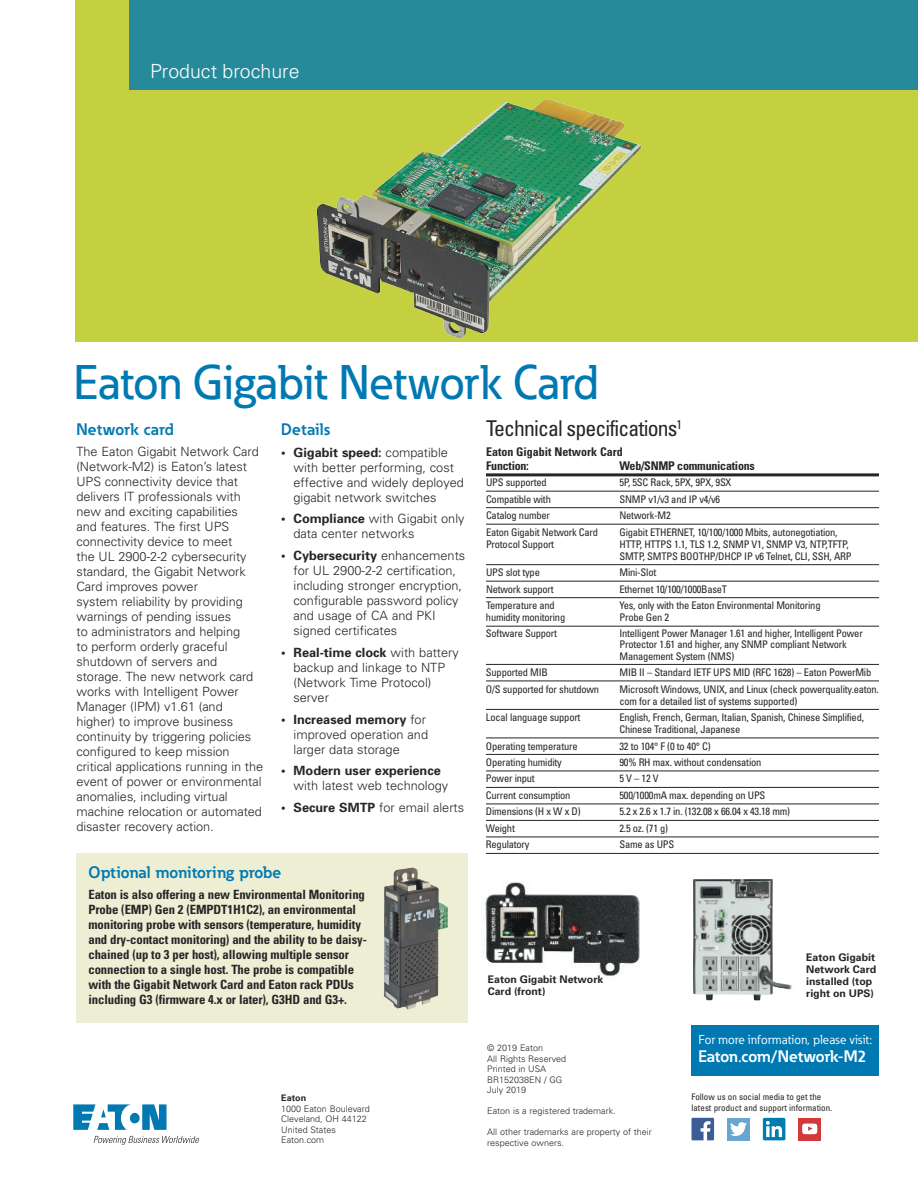
<style>
.page{position:relative;width:918px;height:1188px;background:#fff}
.page>*{position:absolute;margin:0;border:0;box-sizing:border-box;transform-origin:0 0}
.t1{font:500 48px "Eaton";color:#0079b3}
.t2{font:condensed 21.75px "Univers";letter-spacing:-.04em;color:#262527}
.t3{font:300 19.5px "Univers";color:#fff}
.t4{font:700 16.5px "Eaton";color:#0079b3}
.t5{font:700 16.5px "Eaton";letter-spacing:-.01em;color:#fff}
.t6{font:300 12.75px/15px "Univers";letter-spacing:-.005em;color:#262527}
.t7{font:700 condensed 12.75px/15px "Univers";letter-spacing:-.01em;color:#262527}
.t8{font:12.75px "Eaton";letter-spacing:.01em;color:#fff}
.t9{font:700 12.75px "Univers";color:#262527}
.t10{font:700 condensed 12px/13.5px "Univers";color:#262527}
.t11{font:700 condensed 12px "Univers";letter-spacing:-.02em;color:#262527}
.t12{font:condensed 10.5px/12px "Univers";letter-spacing:-.02em;color:#262527}
.t13{font:700 10.5px/12px "Univers";color:#262527}
.t14{font:300 9px/10.5px "Univers";color:#262527}
.t15{font:condensed 9px/10.5px "Univers";color:#262527}
.t16{font:700 9px "Univers";color:#262527}
.s1{font-weight:700}
</style>
<div class="page">
<div style="left:75px;top:0;width:843px;height:341px;background:#c4d03f"></div>
<img style="left:316px;top:99px;width:326px;height:240px">
<img style="left:693px;top:879px;width:99px;height:122px">
<img style="left:484px;top:882px;width:156px;height:94px">
<svg style="left:73px;top:1104px;width:94px;height:26px"></svg>
<svg style="left:94px;top:1136px;width:105px;height:9px"></svg>
<div style="left:799px;top:1118px;width:22px;height:22px;background:#d3383b"></div>
<div style="left:727px;top:1118px;width:23px;height:22px;background:#67a6ce"></div>
<svg style="left:692px;top:1118px;width:22px;height:22px"></svg>
<svg style="left:730px;top:1122px;width:17px;height:14px"></svg>
<div style="left:763px;top:1118px;width:22px;height:22px;background:#007daf;border-radius:2px"></div>
<svg style="left:766px;top:1121px;width:16px;height:16px"></svg>
<svg style="left:802px;top:1124px;width:15px;height:10px"></svg>
<div style="left:76px;top:853px;width:392px;height:170px;background:#edeed4"></div>
<img style="left:384px;top:868px;width:64px;height:141px">
<hr style="left:486px;top:473px;width:393px;height:3px;background:#262527">
<hr style="left:486px;top:491px;width:393px;height:1px;background:#262527">
<hr style="left:486px;top:507px;width:393px;height:1px;background:#262527">
<hr style="left:486px;top:524px;width:393px;height:1px;background:#262527">
<hr style="left:486px;top:564px;width:393px;height:1px;background:#262527">
<hr style="left:486px;top:581px;width:393px;height:1px;background:#262527">
<hr style="left:486px;top:597px;width:393px;height:1px;background:#262527">
<hr style="left:486px;top:626px;width:393px;height:1px;background:#262527">
<hr style="left:486px;top:664px;width:393px;height:1px;background:#262527">
<hr style="left:486px;top:681px;width:393px;height:1px;background:#262527">
<hr style="left:486px;top:709px;width:393px;height:1px;background:#262527">
<hr style="left:486px;top:738px;width:393px;height:1px;background:#262527">
<hr style="left:486px;top:754px;width:393px;height:1px;background:#262527">
<hr style="left:486px;top:771px;width:393px;height:1px;background:#262527">
<hr style="left:486px;top:787px;width:393px;height:1px;background:#262527">
<hr style="left:486px;top:804px;width:393px;height:1px;background:#262527">
<hr style="left:486px;top:820px;width:393px;height:1px;background:#262527">
<hr style="left:486px;top:837px;width:393px;height:1px;background:#262527">
<hr style="left:486px;top:853px;width:393px;height:1px;background:#262527">
<div style="left:692px;top:1025px;width:187px;height:51px;background:#0079b3"></div>
<div style="left:129px;top:0;width:789px;height:90px;background:#278a9b"></div>
<h3 class="t3" style="left:150px;top:59px;width:151px">Product brochure</h3>
<h1 class="t1" style="left:74px;top:353px;width:527px">Eaton Gigabit Network Card</h1>
<p class="t4" style="left:76px;top:419px;width:99px">Network card</p>
<p class="t6" style="left:76px;top:444px;width:188px">The Eaton Gigabit Network Card (Network-M2) is Eaton’s latest<br>UPS connectivity device that delivers IT professionals with new and exciting capabilities<br>and features. The first UPS connectivity device to meet<br>the UL 2900-2-2 cybersecurity standard, the Gigabit Network<br>Card improves power<br>system reliability by providing warnings of pending issues<br>to administrators and helping<br>to perform orderly graceful shutdown of servers and storage. The new network card works with Intelligent Power<br>Manager (IPM) v1.61 (and higher) to improve business continuity by triggering policies configured to keep mission critical applications running in the event of power or environmental anomalies, including virtual machine relocation or automated disaster recovery action.</p>
<h2 class="t2" style="left:486px;top:415px;width:198px">Technical specifications<sup>1</sup></h2>
<p class="t10" style="left:486px;top:445px;width:138px">Eaton Gigabit Network Card<br>Function:</p>
<p class="t4" style="left:281px;top:419px;width:51px">Details</p>
<p class="t6" style="left:294px;top:445px;width:172px;text-indent:-12px"><span class="s1">• Gigabit speed:</span> compatible with better performing, cost effective and widely deployed gigabit network switches</p>
<p class="t6" style="left:294px;top:511px;width:173px;text-indent:-12px"><span class="s1">• Compliance</span> with Gigabit only data center networks</p>
<p class="t6" style="left:294px;top:548px;width:173px;text-indent:-12px"><span class="s1">• Cybersecurity</span> enhancements for UL 2900-2-2 certification, including stronger encryption, configurable password policy and usage of CA and PKI signed certificates</p>
<p class="t6" style="left:294px;top:645px;width:167px;text-indent:-12px"><span class="s1">• Real-time clock</span> with battery backup and linkage to NTP (Network Time Protocol) server</p>
<p class="t6" style="left:294px;top:712px;width:136px;text-indent:-12px"><span class="s1">• Increased memory</span> for improved operation and larger data storage</p>
<p class="t9" style="left:281px;top:763px;width:161px">• Modern user experience</p>
<p class="t6" style="left:294px;top:778px;width:156px">with latest web technology</p>
<p class="t6" style="left:281px;top:800px;width:185px"><span class="s1">• Secure SMTP</span> for email alerts</p>
<p class="t11" style="left:620px;top:458px;width:137px">Web/SNMP communications</p>
<p class="t12" style="left:486px;top:476px;width:62px">UPS supported</p>
<p class="t12" style="left:619px;top:476px;width:114px">5P, 5SC Rack, 5PX, 9PX, 9SX</p>
<p class="t12" style="left:486px;top:493px;width:66px">Compatible with</p>
<p class="t12" style="left:619px;top:493px;width:102px">SNMP v1/v3 and IP v4/v6</p>
<p class="t12" style="left:486px;top:509px;width:65px">Catalog number</p>
<p class="t12" style="left:619px;top:509px;width:53px">Network-M2</p>
<p class="t12" style="left:486px;top:526px;width:114px">Eaton Gigabit Network Card</p>
<p class="t12" style="left:619px;top:526px;width:220px">Gigabit ETHERNET, 10/100/1000 Mbits, autonegotiation,</p>
<p class="t12" style="left:486px;top:538px;width:70px">Protocol Support</p>
<p class="t12" style="left:619px;top:538px;width:234px">HTTP, HTTPS 1.1, TLS 1.2, SNMP V1, SNMP V3, NTP,TFTP,<br>SMTP, SMTPS BOOTHP/DHCP IP v6 Telnet, CLI, SSH, ARP</p>
<p class="t12" style="left:486px;top:566px;width:55px">UPS slot type</p>
<p class="t12" style="left:619px;top:566px;width:38px">Mini-Slot</p>
<p class="t12" style="left:486px;top:583px;width:69px">Network support</p>
<p class="t12" style="left:619px;top:583px;width:109px">Ethernet 10/100/1000BaseT</p>
<p class="t12" style="left:486px;top:599px;width:70px">Temperature and</p>
<p class="t12" style="left:619px;top:599px;width:203px">Yes, only with the Eaton Environmental Monitoring</p>
<p class="t12" style="left:486px;top:611px;width:81px">humidity monitoring</p>
<p class="t12" style="left:619px;top:611px;width:51px">Probe Gen 2</p>
<p class="t12" style="left:486px;top:627px;width:73px">Software Support</p>
<p class="t12" style="left:619px;top:628px;width:245px;line-height:11.2px">Intelligent Power Manager 1.61 and higher, Intelligent Power<br>Protector 1.61 and higher, any SNMP compliant Network<br>Management System (NMS)</p>
<p class="t12" style="left:486px;top:666px;width:63px">Supported MIB</p>
<p class="t12" style="left:619px;top:666px;width:253px">MIB II – Standard IETF UPS MID (RFC 1628) – Eaton PowerMib</p>
<p class="t12" style="left:486px;top:683px;width:115px">O/S supported for shutdown</p>
<p class="t12" style="left:619px;top:683px;width:261px">Microsoft Windows, UNIX, and Linux (check powerquality.eaton. com for a detailed list of systems supported)</p>
<p class="t12" style="left:486px;top:711px;width:96px">Local language support</p>
<p class="t12" style="left:619px;top:711px;width:246px">English, French, German, Italian, Spanish, Chinese Simplified,<br>Chinese Traditional, Japanese</p>
<p class="t12" style="left:486px;top:740px;width:93px">Operating temperature</p>
<p class="t12" style="left:619px;top:740px;width:93px">32 to 104° F (0 to 40° C)</p>
<p class="t12" style="left:486px;top:756px;width:77px">Operating humidity</p>
<p class="t12" style="left:619px;top:756px;width:143px">90% RH max. without condensation</p>
<p class="t12" style="left:486px;top:773px;width:50px">Power input</p>
<p class="t12" style="left:619px;top:773px;width:41px">5 V – 12 V</p>
<p class="t12" style="left:486px;top:789px;width:86px">Current consumption</p>
<p class="t12" style="left:619px;top:789px;width:148px">500/1000mA max. depending on UPS</p>
<p class="t12" style="left:486px;top:806px;width:96px">Dimensions (H x W x D)</p>
<p class="t12" style="left:619px;top:806px;width:172px">5.2 x 2.6 x 1.7 in. (132.08 x 66.04 x 43.18 mm)</p>
<p class="t12" style="left:486px;top:822px;width:30px">Weight</p>
<p class="t12" style="left:619px;top:822px;width:50px">2.5 oz. (71 g)</p>
<p class="t12" style="left:486px;top:839px;width:45px">Regulatory</p>
<p class="t12" style="left:619px;top:839px;width:56px">Same as UPS</p>
<p class="t4" style="left:88px;top:862px;width:194px">Optional monitoring probe</p>
<p class="t7" style="left:88px;top:887px;width:280px">Eaton is also offering a new Environmental Monitoring Probe (EMP) Gen 2 (EMPDT1H1C2), an environmental monitoring probe with sensors (temperature, humidity and dry-contact monitoring) and the ability to be daisy&shy;chained (up to 3 per host), allowing multiple sensor connection to a single host. The probe is compatible with the Gigabit Network Card and Eaton rack PDUs including G3 (firmware 4.x or later), G3HD and G3+.</p>
<p class="t16" style="left:281px;top:1092px;width:27px">Eaton</p>
<p class="t14" style="left:281px;top:1103px;width:90px">1000 Eaton Boulevard<br>Cleveland, OH 44122<br>United States<br>Eaton.com</p>
<p class="t13" style="left:488px;top:973px;width:117px">Eaton Gigabit Network<br>Card (front)</p>
<p class="t14" style="left:487px;top:1043px;width:81px">© 2019 Eaton<br>All Rights Reserved<br>Printed in USA<br>BR152038EN / GG<br>July 2019</p>
<p class="t14" style="left:487px;top:1106px;width:130px">Eaton is a registered trademark.</p>
<p class="t14" style="left:487px;top:1127px;width:166px">All other trademarks are property of their respective owners.</p>
<p class="t13" style="left:806px;top:952px;width:72px">Eaton Gigabit<br>Network Card installed (top right on UPS)</p>
<p class="t8" style="left:698px;top:1032px;width:175px">For more information, please visit:</p>
<p class="t5" style="left:698px;top:1046px;width:170px">Eaton.com/Network-M2</p>
<p class="t15" style="left:692px;top:1092px;width:142px">Follow us on social media to get the latest product and support information.</p>
</div>
